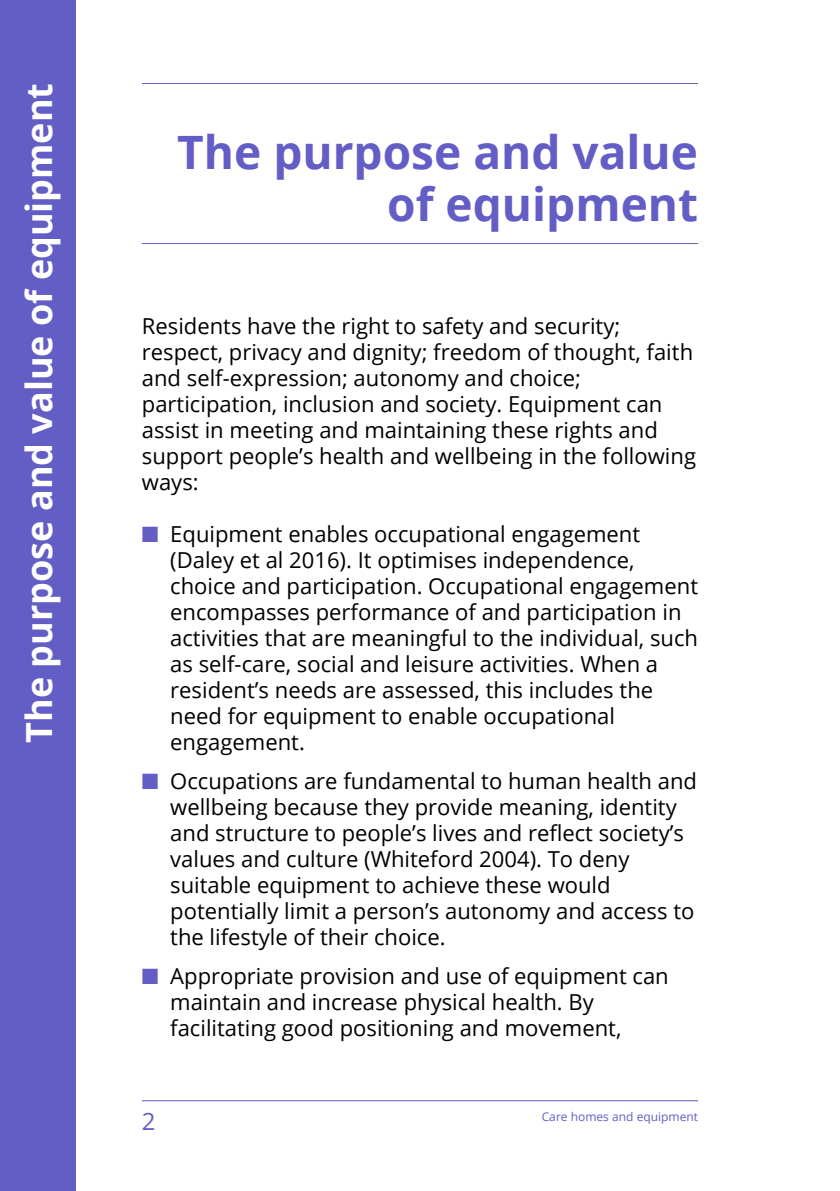
<style>
.page{position:relative;width:840px;height:1191px;background:#fff}
.page>*{position:absolute;margin:0;border:0;box-sizing:border-box;transform-origin:0 0}
.t1{font:700 46px/52px "Open Sans";color:#635dc6;text-align:right}
.t2{font:700 36px "Open Sans";color:#fff}
.t3{font:24px "Open Sans";color:#635dc6}
.t4{font:22px/26px "Open Sans";color:#000}
.t5{font:12px "Open Sans";color:#635dc6}
.s1{color:#635dc6}
</style>
<div class="page">
<hr style="left:142px;top:1100px;width:555px;height:1px;background:#635dc6">
<div style="left:0;top:0;width:75px;height:1191px;background:#635dc6"></div>
<hr style="left:142px;top:83px;width:555px;height:1px;background:#635dc6">
<hr style="left:142px;top:243px;width:555px;height:1px;background:#635dc6">
<h2 class="t2" style="left:14px;top:742px;width:661px;rotate:-90deg">The purpose and value of equipment</h2>
<h1 class="t1" style="left:177px;top:125px;width:522px">The purpose and value of equipment</h1>
<p class="t4" style="left:142px;top:312px;width:555px">Residents have the right to safety and security; respect, privacy and dignity; freedom of thought, faith and self-expression; autonomy and choice; participation, inclusion and society. Equipment can assist in meeting and maintaining these rights and support people’s health and wellbeing in the following ways:</p>
<p class="t4" style="left:170px;top:520px;width:529px;text-indent:-28px"><span class="s1">■</span> Equipment enables occupational engagement (Daley et al 2016). It optimises independence, choice and participation. Occupational engagement encompasses performance of and participation in activities that are meaningful to the individual, such as self-care, social and leisure activities. When a resident’s needs are assessed, this includes the need for equipment to enable occupational engagement.</p>
<p class="t4" style="left:170px;top:767px;width:528px;text-indent:-28px"><span class="s1">■</span> Occupations are fundamental to human health and wellbeing because they provide meaning, identity and structure to people’s lives and reflect society’s values and culture (Whiteford 2004). To deny suitable equipment to achieve these would potentially limit a person’s autonomy and access to the lifestyle of their choice.</p>
<p class="t4" style="left:170px;top:962px;width:500px;text-indent:-28px"><span class="s1">■</span> Appropriate provision and use of equipment can maintain and increase physical health. By facilitating good positioning and movement,</p>
<p class="t3" style="left:142px;top:1104px;width:15px">2</p>
<p class="t5" style="left:541px;top:1108px;width:158px">Care homes and equipment</p>
</div>
